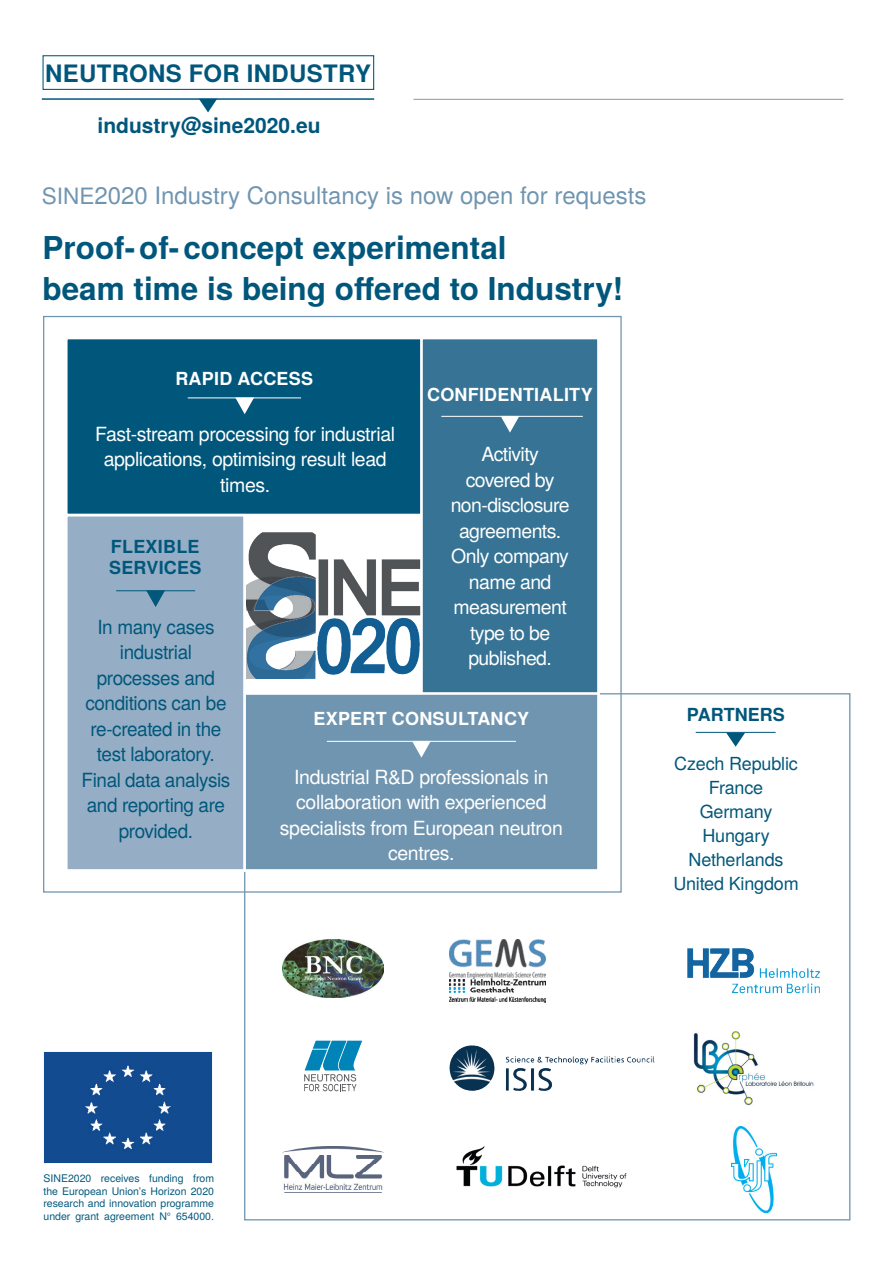
<style>
.page{position:relative;width:893px;height:1263px;background:#fff}
.page>*{position:absolute;margin:0;border:0;box-sizing:border-box;transform-origin:0 0}
.t1{font:700 31.5px/40.5px "Te X Gyre Heros";color:#00577b}
.t2{font:24px "Te X Gyre Heros";color:#7095b0}
.t3{font:700 24px "Te X Gyre Heros";letter-spacing:.015em;color:#00577b}
.t4{font:700 21px "Te X Gyre Heros";color:#00577b}
.t5{font:19.5px/25.5px "Te X Gyre Heros";letter-spacing:-.02em;color:#fff;text-align:center}
.t6{font:19.5px/25.5px "Te X Gyre Heros";letter-spacing:-.02em;color:#00577b;text-align:center}
.t7{font:18px/24px "Te X Gyre Heros";letter-spacing:-.01em;color:#00577b;text-align:center}
.t8{font:700 18px "Te X Gyre Heros";letter-spacing:.015em;color:#fff}
.t9{font:700 18px/21.6px "Te X Gyre Heros";letter-spacing:.015em;color:#00577b}
.t10{font:10.5px/12.6px "Te X Gyre Heros";color:#00577b;text-align:justify}
.s1{font-size:22.5px}
</style>
<div class="page">
<div style="left:244px;top:693px;width:606px;height:527px;background:#fff;border:1px solid #7095b0"></div>
<hr style="left:42px;top:98px;width:332px;height:2px;background:#00577b">
<svg style="left:199px;top:99px;width:18px;height:13px"></svg>
<hr style="left:413px;top:99px;width:430px;height:1px;background:#939598">
<hr style="left:696px;top:732px;width:80px;height:1px;background:#00577b">
<svg style="left:726px;top:733px;width:19px;height:14px"></svg>
<img style="left:449px;top:1045px;width:203px;height:46px">
<img style="left:283px;top:939px;width:101px;height:58px">
<img style="left:687px;top:948px;width:124px;height:30px">
<img style="left:693px;top:1031px;width:121px;height:75px">
<svg style="left:304px;top:1041px;width:58px;height:50px"></svg>
<img style="left:731px;top:1126px;width:45px;height:86px">
<img style="left:456px;top:1146px;width:171px;height:42px">
<img style="left:283px;top:1146px;width:101px;height:44px">
<div style="left:65px;top:337px;width:358px;height:179px;background:#00577b;border:3px solid #fff"></div>
<img style="left:246px;top:532px;width:174px;height:146px">
<hr style="left:188px;top:397px;width:113px;height:1px;background:#fff">
<svg style="left:235px;top:397px;width:19px;height:17px"></svg>
<div style="left:420px;top:337px;width:180px;height:359px;background:#367394;border:3px solid #fff"></div>
<hr style="left:441px;top:416px;width:142px;height:1px;background:#fff">
<svg style="left:501px;top:417px;width:18px;height:16px"></svg>
<div style="left:243px;top:692px;width:357px;height:180px;background:#7095b0;border:3px solid #fff"></div>
<hr style="left:327px;top:741px;width:189px;height:1px;background:#fff">
<svg style="left:412px;top:741px;width:19px;height:17px"></svg>
<div style="left:65px;top:514px;width:181px;height:358px;background:#95aec5;border:3px solid #fff"></div>
<hr style="left:116px;top:590px;width:79px;height:1px;background:#00577b">
<svg style="left:146px;top:590px;width:19px;height:17px"></svg>
<div style="left:43px;top:55px;width:331px;height:35px;border:1px solid #00577b"></div>
<img style="left:43px;top:1051px;width:170px;height:113px">
<img style="left:449px;top:940px;width:96px;height:63px">
<p class="t3" style="left:45px;top:55px;width:327px">NEUTRONS FOR INDUSTRY</p>
<p class="t4" style="left:98px;top:109px;width:224px">industry@sine2020.eu</p>
<p class="t2" style="left:42px;top:177px;width:606px"><span class="s1">SINE</span>2020 Industry Consultancy is now open for requests</p>
<h1 class="t1" style="left:43px;top:226px;width:582px">Proof-of-concept experimental<br>beam time is being offered to Industry!</h1>
<p class="t8" style="left:175px;top:365px;width:139px">RAPID ACCESS</p>
<p class="t8" style="left:427px;top:381px;width:167px">CONFIDENTIALITY</p>
<p class="t5" style="left:95px;top:420px;width:301px">Fast-stream processing for industrial applications, optimising result lead times.</p>
<p class="t5" style="left:451px;top:440px;width:120px">Activity covered by non-disclosure agreements.<br>Only company name and measurement type to be published.</p>
<p class="t9" style="left:109px;top:535px;width:94px">FLEXIBLE<br>SERVICES</p>
<p class="t6" style="left:82px;top:612px;width:150px">In many cases industrial processes and conditions can be re-created in the test laboratory.<br>Final data analysis and reporting are provided.</p>
<p class="t8" style="left:313px;top:704px;width:217px">EXPERT CONSULTANCY</p>
<p class="t5" style="left:280px;top:762px;width:285px">Industrial R&amp;D professionals in collaboration with experienced specialists from European neutron centres.</p>
<p class="t9" style="left:687px;top:703px;width:99px">PARTNERS</p>
<p class="t7" style="left:673px;top:751px;width:127px">Czech Republic<br>France<br>Germany<br>Hungary<br>Netherlands<br>United Kingdom</p>
<p class="t10" style="left:43px;top:1171px;width:172px">SINE2020 receives funding from the European Union’s Horizon 2020 research and innovation programme under grant agreement N° 654000.</p>
</div>
